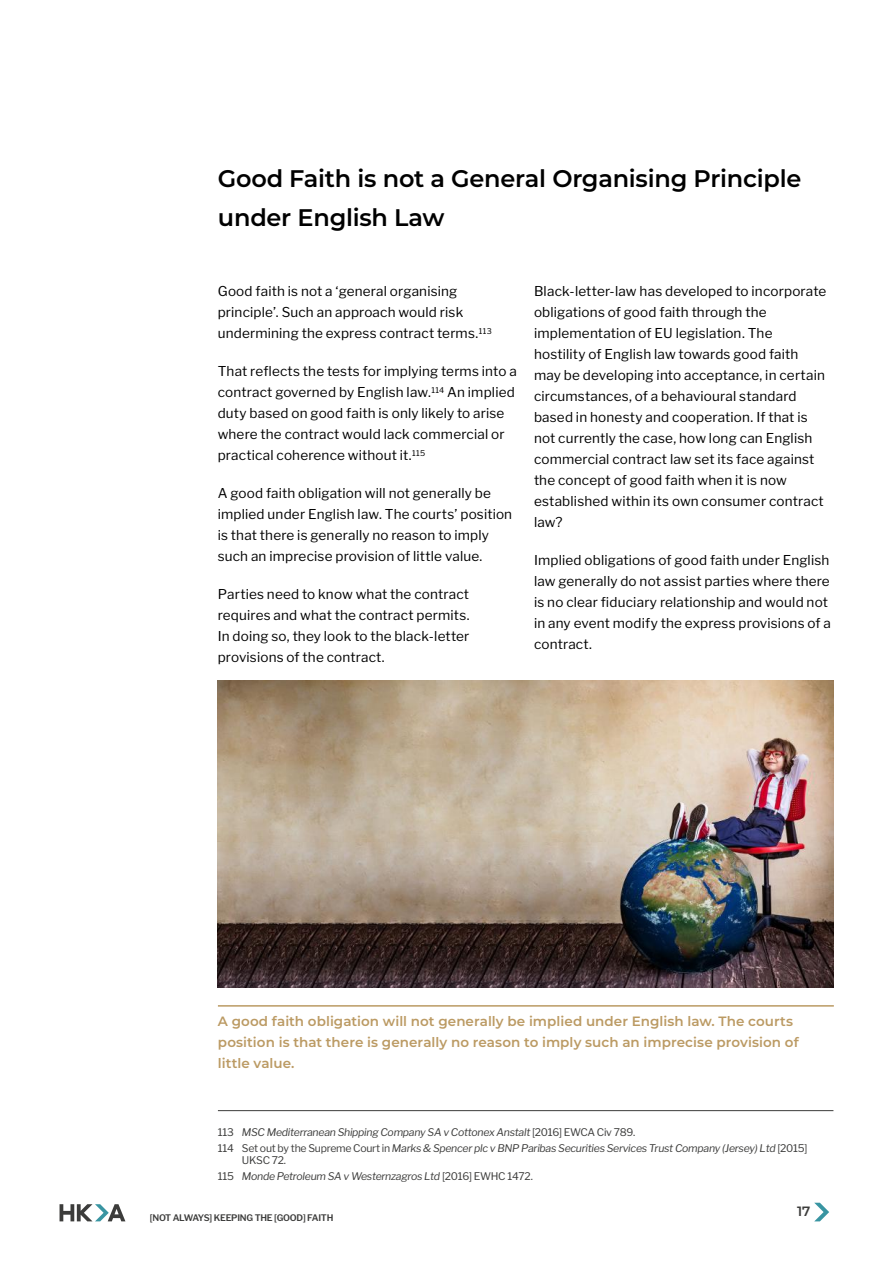
<style>
.page{position:relative;width:893px;height:1263px;background:#fff}
.page>*{position:absolute;margin:0;border:0;box-sizing:border-box;transform-origin:0 0}
.t1{font:600 24px/39px "Montserrat";letter-spacing:-.01em;color:#000}
.t2{font:13.5px/21px "Libre Franklin";letter-spacing:.01em;color:#000}
.t3{font:600 13.5px/21px "Montserrat";letter-spacing:.005em;color:#bb9a63}
.t4{font:600 13.5px "Montserrat";color:#3c3c3b}
.t5{font:italic 10.5px/16.2px "Libre Franklin";letter-spacing:-.025em;color:#3c3c3b}
.t6{font:600 9px "Libre Franklin";letter-spacing:-.025em;color:#3c3c3b}
.s1{font-style:normal}
</style>
<div class="page">
<svg style="left:60px;top:1204px;width:65px;height:17px"></svg>
<svg style="left:814px;top:1203px;width:15px;height:18px"></svg>
<hr style="left:218px;top:1110px;width:615px;height:1px;background:#3c3c3b">
<img style="left:218px;top:681px;width:616px;height:306px">
<hr style="left:218px;top:1005px;width:616px;height:2px;background:#bb9a63">
<h1 class="t1" style="left:218px;top:158px;width:585px">Good Faith is not a General Organising Principle under English Law</h1>
<p class="t2" style="left:218px;top:281px;width:276px">Good faith is not a ‘general organising principle’. Such an approach would risk undermining the express contract terms.<sup>113</sup></p>
<p class="t2" style="left:218px;top:361px;width:301px">That reflects the tests for implying terms into a contract governed by English law.<sup>114</sup> An implied duty based on good faith is only likely to arise where the contract would lack commercial or practical coherence without it.<sup>115</sup></p>
<p class="t2" style="left:218px;top:483px;width:296px">A good faith obligation will not generally be implied under English law. The courts’ position is that there is generally no reason to imply such an imprecise provision of little value.</p>
<p class="t2" style="left:218px;top:584px;width:253px;text-align:justify">Parties need to know what the contract requires and what the contract permits.<br>In doing so, they look to the black-letter provisions of the contract.</p>
<p class="t2" style="left:534px;top:281px;width:294px">Black-letter-law has developed to incorporate obligations of good faith through the implementation of EU legislation. The hostility of English law towards good faith may be developing into acceptance, in certain circumstances, of a behavioural standard based in honesty and cooperation. If that is not currently the case, how long can English commercial contract law set its face against the concept of good faith when it is now established within its own consumer contract law?</p>
<p class="t2" style="left:534px;top:550px;width:298px">Implied obligations of good faith under English law generally do not assist parties where there is no clear fiduciary relationship and would not in any event modify the express provisions of a contract.</p>
<p class="t3" style="left:218px;top:1010px;width:582px">A good faith obligation will not generally be implied under English law. The courts position is that there is generally no reason to imply such an imprecise provision of little value.</p>
<p class="t5" style="left:218px;top:1124px;width:591px"><span class="s1">113</span> MSC Mediterranean Shipping Company SA v Cottonex Anstalt <span class="s1">[2016] EWCA Civ 789.<br>114 Set out by the Supreme Court in</span> Marks &amp; Spencer plc v BNP Paribas Securities Services Trust Company (Jersey) Ltd <span class="s1">[2015]</span></p>
<p class="t5" style="left:218px;top:1152px;width:316px;text-indent:24px"><span class="s1">UKSC 72.<br>115</span> Monde Petroleum SA v Westernzagros Ltd <span class="s1">[2016] EWHC 1472.</span></p>
<p class="t6" style="left:150px;top:1213px;width:185px">[NOT ALWAYS] KEEPING THE [GOOD] FAITH</p>
<p class="t4" style="left:797px;top:1202px;width:15px">17</p>
</div>
